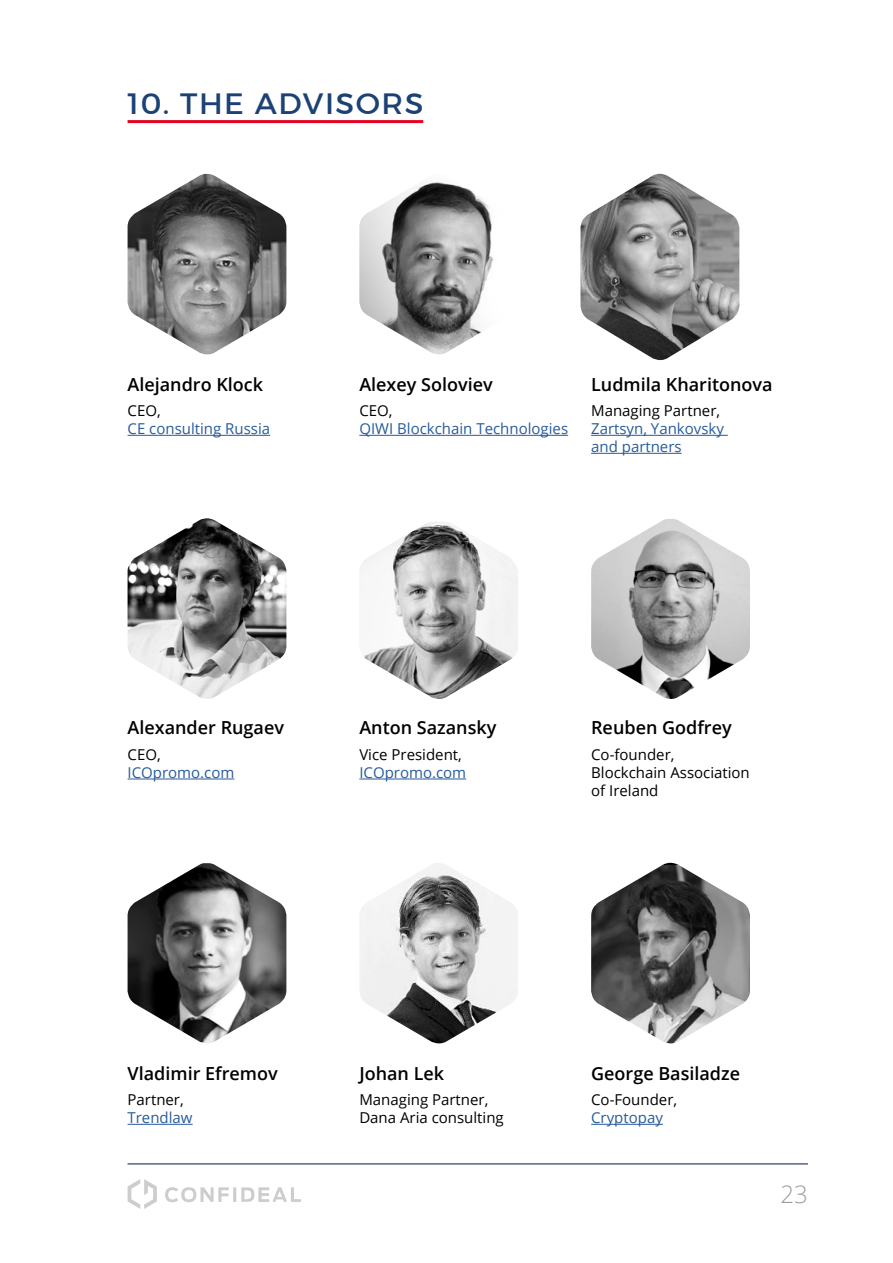
<style>
.page{position:relative;width:893px;height:1263px;background:#fff}
.page>*{position:absolute;margin:0;border:0;box-sizing:border-box;transform-origin:0 0}
.t1{font:30px "Montserrat";letter-spacing:.05em;color:#1c4275}
.t2{font:300 24px "Open Sans";color:#9d9d9c}
.t3{font:600 18px "Open Sans";color:#000}
.t4{font:15px/18px "Open Sans";color:#000}
.t5{font:15px/18px "Open Sans";color:#275b9b}
</style>
<div class="page">
<svg style="left:128px;top:1179px;width:173px;height:30px"></svg>
<hr style="left:128px;top:1163px;width:680px;height:1px;background:#546492">
<hr style="left:128px;top:120px;width:295px;height:3px;background:#e40524">
<hr style="left:128px;top:435px;width:142px;height:1px;background:#275b9b">
<hr style="left:359px;top:435px;width:209px;height:1px;background:#275b9b">
<hr style="left:591px;top:435px;width:137px;height:1px;background:#275b9b">
<hr style="left:591px;top:453px;width:91px;height:1px;background:#275b9b">
<hr style="left:128px;top:779px;width:106px;height:1px;background:#275b9b">
<hr style="left:359px;top:779px;width:107px;height:1px;background:#275b9b">
<hr style="left:128px;top:1124px;width:65px;height:1px;background:#275b9b">
<hr style="left:591px;top:1124px;width:72px;height:1px;background:#275b9b">
<img style="left:591px;top:863px;width:159px;height:181px">
<img style="left:591px;top:519px;width:159px;height:180px">
<img style="left:128px;top:863px;width:158px;height:180px">
<img style="left:128px;top:174px;width:158px;height:181px">
<img style="left:360px;top:863px;width:158px;height:181px">
<img style="left:128px;top:518px;width:158px;height:181px">
<img style="left:360px;top:522px;width:158px;height:177px">
<img style="left:359px;top:182px;width:134px;height:173px">
<img style="left:580px;top:174px;width:159px;height:187px">
<h1 class="t1" style="left:128px;top:85px;width:297px">10. THE ADVISORS</h1>
<p class="t3" style="left:128px;top:372px;width:137px">Alejandro Klock</p>
<p class="t4" style="left:128px;top:401px;width:35px">CEO,</p>
<p class="t5" style="left:128px;top:419px;width:144px">CE consulting Russia</p>
<p class="t3" style="left:359px;top:372px;width:135px">Alexey Soloviev</p>
<p class="t4" style="left:359px;top:401px;width:35px">CEO,</p>
<p class="t5" style="left:359px;top:419px;width:210px">QIWI Blockchain Technologies</p>
<p class="t3" style="left:591px;top:372px;width:183px">Ludmila Kharitonova</p>
<p class="t4" style="left:591px;top:401px;width:130px">Managing Partner,</p>
<p class="t5" style="left:591px;top:419px;width:134px">Zartsyn, Yankovsky and partners</p>
<p class="t3" style="left:128px;top:715px;width:158px">Alexander Rugaev</p>
<p class="t4" style="left:128px;top:745px;width:35px">CEO,</p>
<p class="t5" style="left:128px;top:763px;width:108px">ICOpromo.com</p>
<p class="t3" style="left:359px;top:715px;width:139px">Anton Sazansky</p>
<p class="t4" style="left:359px;top:745px;width:104px">Vice President,</p>
<p class="t5" style="left:359px;top:763px;width:108px">ICOpromo.com</p>
<p class="t3" style="left:591px;top:715px;width:142px">Reuben Godfrey</p>
<p class="t4" style="left:591px;top:745px;width:160px">Co-founder,<br>Blockchain Association of Ireland</p>
<p class="t3" style="left:128px;top:1061px;width:152px">Vladimir Efremov</p>
<p class="t4" style="left:128px;top:1090px;width:58px">Partner,</p>
<p class="t5" style="left:128px;top:1108px;width:67px">Trendlaw</p>
<p class="t3" style="left:359px;top:1061px;width:86px">Johan Lek</p>
<p class="t4" style="left:359px;top:1090px;width:146px">Managing Partner,<br>Dana Aria consulting</p>
<p class="t3" style="left:591px;top:1061px;width:151px">George Basiladze</p>
<p class="t4" style="left:591px;top:1090px;width:87px">Co-Founder,</p>
<p class="t5" style="left:591px;top:1108px;width:73px">Cryptopay</p>
<h2 class="t2" style="left:780px;top:1177px;width:29px">23</h2>
</div>
